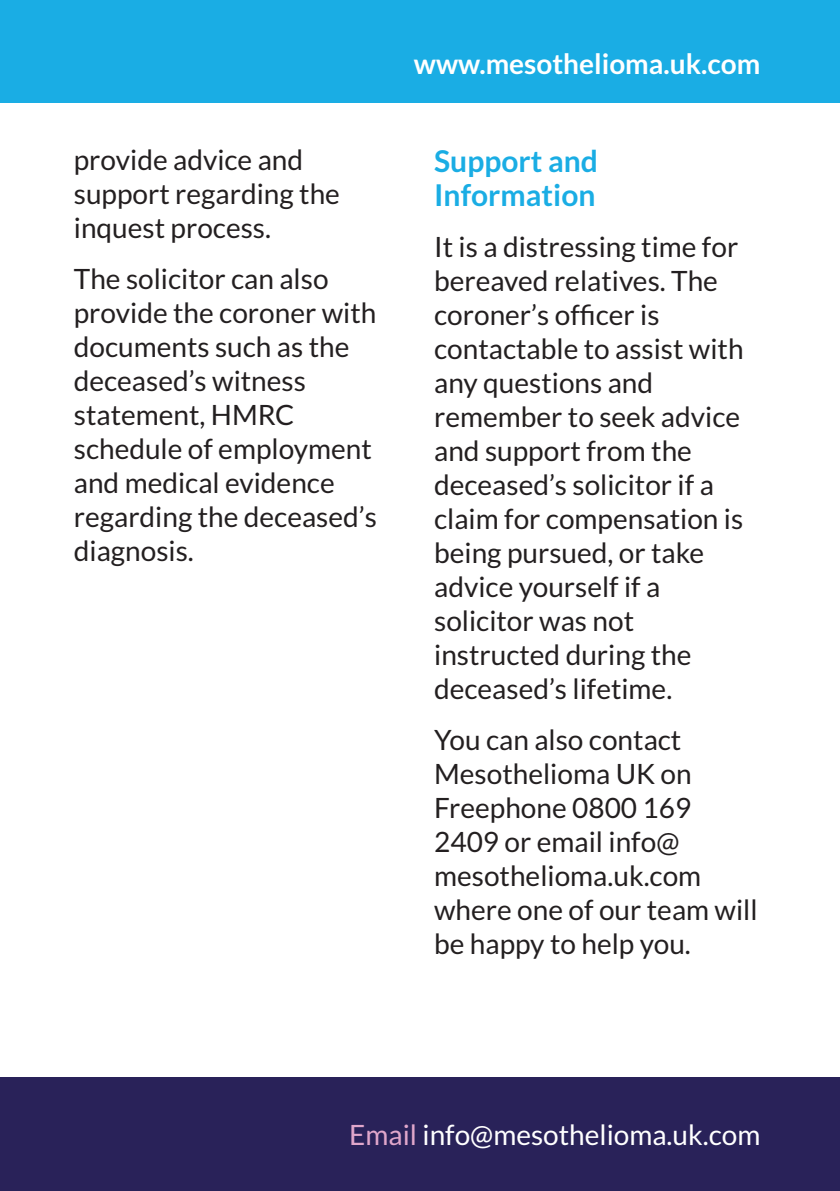
<style>
.page{position:relative;width:840px;height:1191px;background:#fff}
.page>*{position:absolute;margin:0;border:0;box-sizing:border-box;transform-origin:0 0}
.t1{font:700 30px/34px "Lato";color:#1aade4}
.t2{font:28px/34px "Lato";color:#231f20}
.t3{font:28px "Lato";color:#fff}
.t4{font:700 28px "Lato";color:#fff}
.s1{color:#e0a7cb}
</style>
<div class="page">
<div style="left:0;top:0;width:839px;height:102px;background:#1aade4"></div>
<div style="left:0;top:1077px;width:839px;height:114px;background:#292259"></div>
<p class="t2" style="left:74px;top:145px;width:267px">provide advice and support regarding the inquest process.</p>
<p class="t2" style="left:74px;top:264px;width:304px">The solicitor can also provide the coroner with documents such as the deceased’s witness statement, HMRC schedule of employment and medical evidence regarding the deceased’s diagnosis.</p>
<p class="t4" style="left:413px;top:48px;width:348px">www.mesothelioma.uk.com</p>
<p class="t1" style="left:434px;top:144px;width:165px">Support and<br>Information</p>
<p class="t2" style="left:434px;top:232px;width:311px">It is a distressing time for bereaved relatives. The coroner’s officer is contactable to assist with any questions and remember to seek advice and support from the deceased’s solicitor if a claim for compensation is being pursued, or take advice yourself if a solicitor was not instructed during the deceased’s lifetime.</p>
<p class="t2" style="left:434px;top:725px;width:325px">You can also contact<br>Mesothelioma UK on<br>Freephone 0800 169<br>2409 or email info@ mesothelioma.uk.com where one of our team will be happy to help you.</p>
<p class="t3" style="left:349px;top:1125px;width:412px"><span class="s1">Email</span> info@mesothelioma.uk.com</p>
</div>
